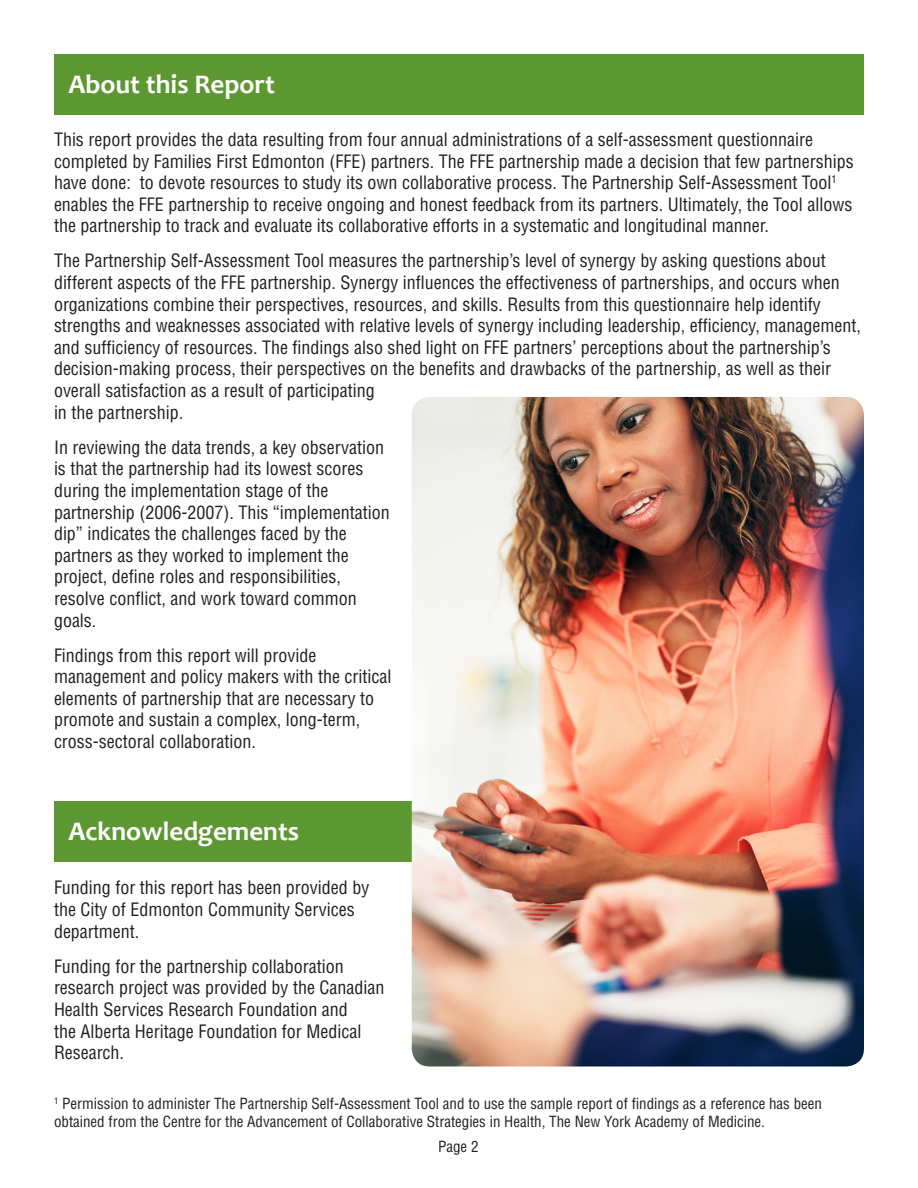
<style>
.page{position:relative;width:918px;height:1188px;background:#fff}
.page>*{position:absolute;margin:0;border:0;box-sizing:border-box;transform-origin:0 0}
.t1{font:700 27px "Candara";color:#fff}
.Body{font:condensed 18px/21.6px "Helvetica";color:#231f20}
.Body-2{font:condensed 15px/18px "Helvetica";color:#231f20}
</style>
<div class="page">
<div style="left:54px;top:801px;width:372px;height:61px;background:#5c9731"></div>
<div style="left:54px;top:54px;width:810px;height:60px;background:#5c9731"></div>
<img style="left:412px;top:397px;width:452px;height:669px">
<p class="t1" style="left:69px;top:68px;width:208px">About this Report</p>
<p class="Body" style="left:54px;top:128px;width:801px">This report provides the data resulting from four annual administrations of a self-assessment questionnaire completed by Families First Edmonton (FFE) partners. The FFE partnership made a decision that few partnerships have done: to devote resources to study its own collaborative process. The Partnership Self-Assessment Tool<sup>1 </sup>enables the FFE partnership to receive ongoing and honest feedback from its partners. Ultimately, the Tool allows the partnership to track and evaluate its collaborative efforts in a systematic and longitudinal manner.</p>
<p class="Body" style="left:54px;top:250px;width:809px">The Partnership Self-Assessment Tool measures the partnership’s level of synergy by asking questions about different aspects of the FFE partnership. Synergy influences the effectiveness of partnerships, and occurs when organizations combine their perspectives, resources, and skills. Results from this questionnaire help identify strengths and weaknesses associated with relative levels of synergy including leadership, efficiency, management, and sufficiency of resources. The findings also shed light on FFE partners’ perceptions about the partnership’s decision-making process, their perspectives on the benefits and drawbacks of the partnership, as well as their overall satisfaction as a result of participating<br>in the partnership.</p>
<p class="Body" style="left:54px;top:436px;width:337px">In reviewing the data trends, a key observation is that the partnership had its lowest scores during the implementation stage of the partnership (2006-2007). This “implementation dip” indicates the challenges faced by the partners as they worked to implement the project, define roles and responsibilities, resolve conflict, and work toward common goals.</p>
<p class="Body" style="left:54px;top:644px;width:339px">Findings from this report will provide management and policy makers with the critical elements of partnership that are necessary to promote and sustain a complex, long-term, cross-sectoral collaboration.</p>
<p class="t1" style="left:69px;top:815px;width:232px">Acknowledgements</p>
<p class="Body" style="left:54px;top:877px;width:317px">Funding for this report has been provided by the City of Edmonton Community Services department.</p>
<p class="Body" style="left:54px;top:955px;width:332px">Funding for the partnership collaboration research project was provided by the Canadian Health Services Research Foundation and<br>the Alberta Heritage Foundation for Medical Research.</p>
<p class="Body-2" style="left:54px;top:1094px;width:770px"><sup>1</sup> Permission to administer The Partnership Self-Assessment Tool and to use the sample report of findings as a reference has been obtained from the Centre for the Advancement of Collaborative Strategies in Health, The New York Academy of Medicine.</p>
<p class="Body-2" style="left:438px;top:1137px;width:42px">Page 2</p>
</div>
